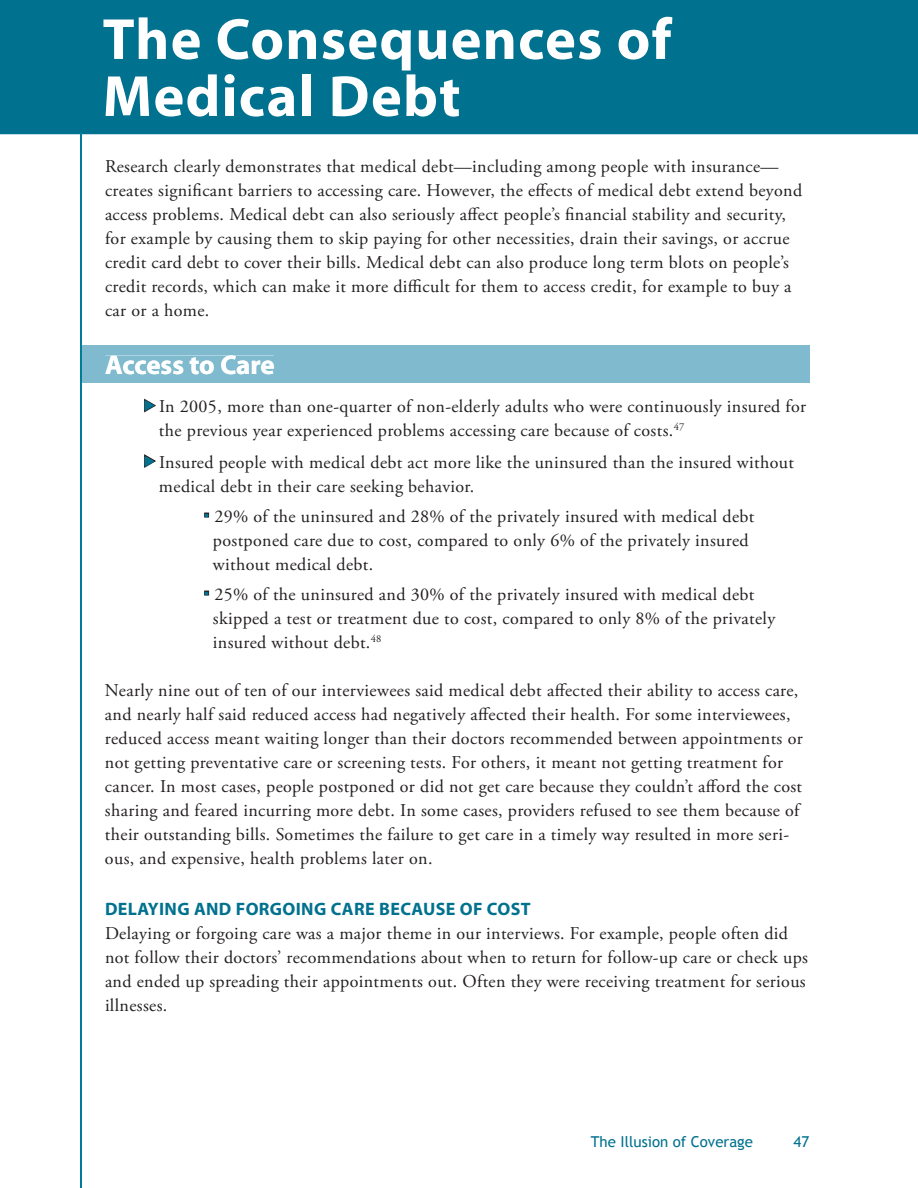
<style>
.page{position:relative;width:918px;height:1188px;background:#fff}
.page>*{position:absolute;margin:0;border:0;box-sizing:border-box;transform-origin:0 0}
.t1{font:700 58.5px/57px "Myriad";letter-spacing:.02em;color:#fff}
.t2{font:700 27px "Myriad";letter-spacing:-.005em;color:#fff}
.t3{font:18px/24px "Adobe Garamond Pro";letter-spacing:.02em;color:#231f20}
.t4{font:700 18px "Myriad";letter-spacing:.02em;color:#00718e}
.t5{font:15px "Trebuchet MS";color:#00718e}
</style>
<div class="page">
<hr style="left:0;top:131px;width:918px;height:3px;background:#00718e">
<hr style="left:80px;top:0;width:2px;height:1188px;background:#007b98">
<div style="left:0;top:0;width:918px;height:133px;background:#00718e"></div>
<div style="left:82px;top:345px;width:728px;height:38px;background:#7fbace"></div>
<div style="left:105px;top:356px;width:169px;height:18px;background:#7fbace"></div>
<svg style="left:144px;top:398px;width:12px;height:15px"></svg>
<svg style="left:144px;top:454px;width:12px;height:14px"></svg>
<svg style="left:204px;top:513px;width:5px;height:5px"></svg>
<svg style="left:204px;top:591px;width:5px;height:5px"></svg>
<h1 class="t1" style="left:103px;top:13px;width:570px">The Consequences of<br>Medical Debt</h1>
<p class="t3" style="left:105px;top:155px;width:699px">Research clearly demonstrates that medical debt—including among people with insurance— creates significant barriers to accessing care. However, the effects of medical debt extend beyond access problems. Medical debt can also seriously affect people’s financial stability and security, for example by causing them to skip paying for other necessities, drain their savings, or accrue credit card debt to cover their bills. Medical debt can also produce long term blots on people’s credit records, which can make it more difficult for them to access credit, for example to buy a car or a home.</p>
<h2 class="t2" style="left:105px;top:351px;width:171px">Access to Care</h2>
<p class="t3" style="left:159px;top:395px;width:649px">In 2005, more than one-quarter of non-elderly adults who were continuously insured for the previous year experienced problems accessing care because of costs.<sup>47</sup></p>
<p class="t3" style="left:159px;top:450px;width:636px">Insured people with medical debt act more like the uninsured than the insured without medical debt in their care seeking behavior.</p>
<p class="t3" style="left:213px;top:504px;width:543px">29% of the uninsured and 28% of the privately insured with medical debt postponed care due to cost, compared to only 6% of the privately insured without medical debt.</p>
<p class="t3" style="left:213px;top:582px;width:564px">25% of the uninsured and 30% of the privately insured with medical debt skipped a test or treatment due to cost, compared to only 8% of the privately insured without debt.<sup>48</sup></p>
<p class="t3" style="left:105px;top:678px;width:699px">Nearly nine out of ten of our interviewees said medical debt affected their ability to access care, and nearly half said reduced access had negatively affected their health. For some interviewees, reduced access meant waiting longer than their doctors recommended between appointments or not getting preventative care or screening tests. For others, it meant not getting treatment for cancer. In most cases, people postponed or did not get care because they couldn’t afford the cost sharing and feared incurring more debt. In some cases, providers refused to see them because of their outstanding bills. Sometimes the failure to get care in a timely way resulted in more seri&shy;ous, and expensive, health problems later on.</p>
<p class="t4" style="left:105px;top:899px;width:427px">DELAYING AND FORGOING CARE BECAUSE OF COST</p>
<p class="t3" style="left:105px;top:921px;width:704px">Delaying or forgoing care was a major theme in our interviews. For example, people often did not follow their doctors’ recommendations about when to return for follow-up care or check ups and ended up spreading their appointments out. Often they were receiving treatment for serious illnesses.</p>
<p class="t5" style="left:591px;top:1133px;width:163px">The Illusion of Coverage</p>
<p class="t5" style="left:794px;top:1133px;width:17px">47</p>
</div>
